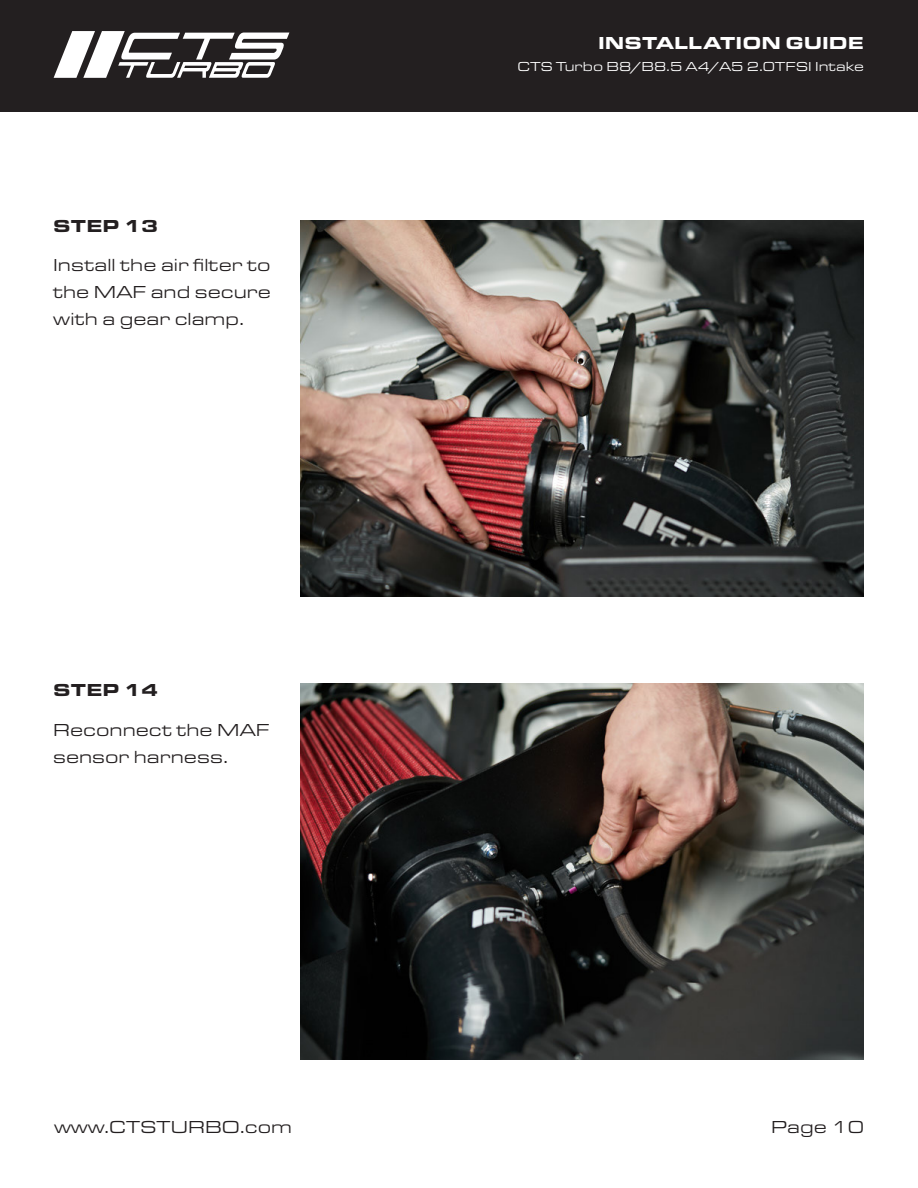
<style>
.page{position:relative;width:918px;height:1188px;background:#fff}
.page>*{position:absolute;margin:0;border:0;box-sizing:border-box;transform-origin:0 0}
.t1{font:18px/27px "Eurostile Ext";color:#231f20;text-align:justify}
.t2{font:900 18px "Eurostile Ext";color:#fff}
.t3{font:900 18px "Eurostile Ext";letter-spacing:.005em;color:#231f20}
.t4{font:13.5px "Eurostile Ext";color:#fff}
</style>
<div class="page">
<div style="left:0;top:0;width:918px;height:112px;background:#231f20"></div>
<svg style="left:54px;top:31px;width:235px;height:47px"></svg>
<img style="left:301px;top:220px;width:563px;height:376px">
<img style="left:301px;top:684px;width:563px;height:376px">
<p class="t2" style="left:598px;top:29px;width:267px">INSTALLATION GUIDE</p>
<p class="t3" style="left:53px;top:212px;width:107px">STEP 13</p>
<p class="t1" style="left:53px;top:251px;width:219px">Install the air filter to the MAF and secure with a gear clamp.</p>
<p class="t3" style="left:53px;top:676px;width:107px">STEP 14</p>
<p class="t1" style="left:53px;top:715px;width:218px">Reconnect the MAF sensor harness.</p>
<p class="t4" style="left:517px;top:58px;width:348px">CTS Turbo B8/B8.5 A4/A5 2.0TFSI Intake</p>
<p class="t1" style="left:54px;top:1113px;width:240px">www.CTSTURBO.com</p>
<p class="t1" style="left:771px;top:1113px;width:94px">Page 10</p>
</div>
